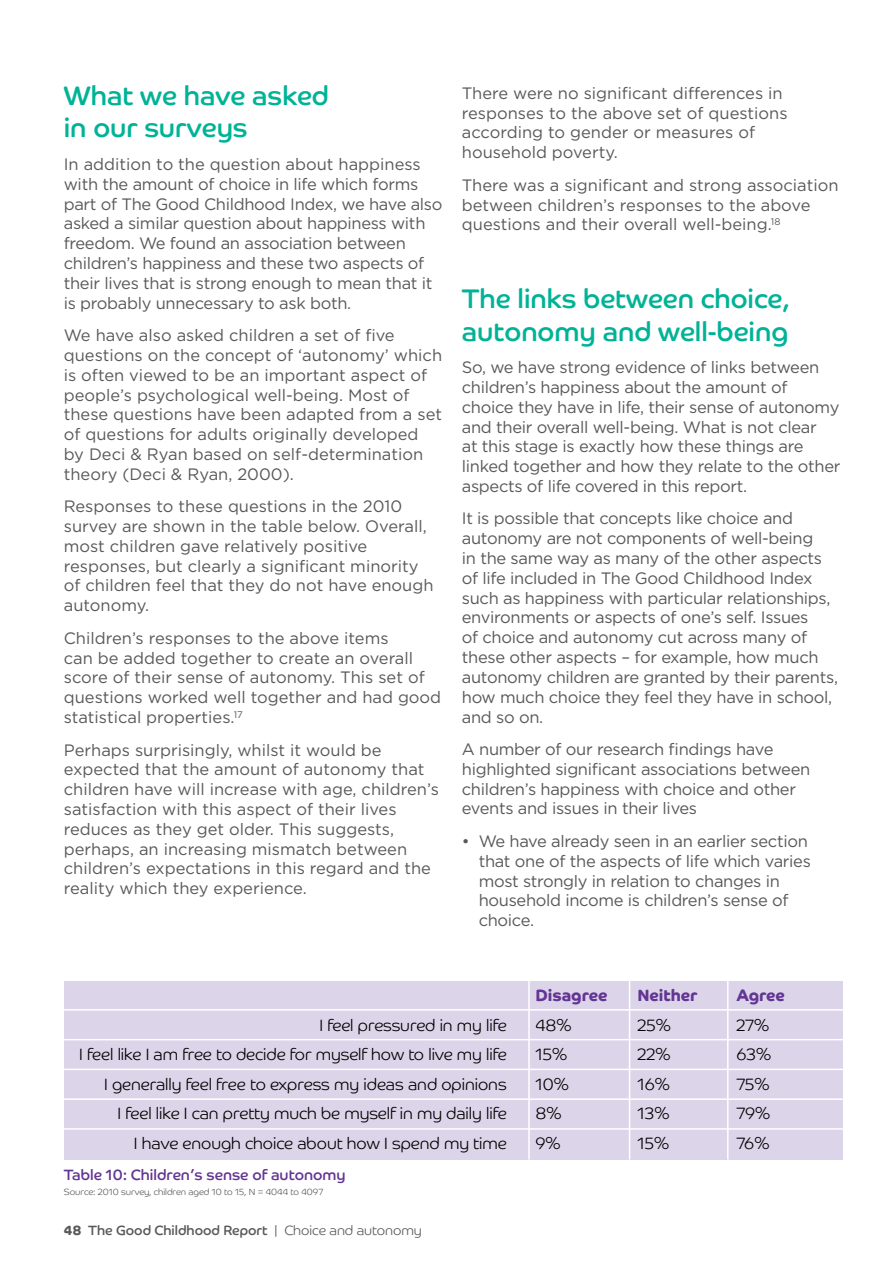
<style>
.page{position:relative;width:893px;height:1263px;background:#fff}
.page>*{position:absolute;margin:0;border:0;box-sizing:border-box;transform-origin:0 0}
.t1{font:27px/32.4px "Co Headline";color:#00b397}
.t2{font:16.5px/19.8px "Gotham";letter-spacing:-.02em;color:#58595b}
.t3{font:16.5px/19.8px "Gotham";color:#58595b}
.t4{font:16.5px "Co Headline Lt";color:#000}
.t5{font:16.5px "Co Headline Bd";color:#633594}
.t6{font:15px "Co Headline";color:#633594}
.t7{font:13.5px "Co Headline";color:#58595b}
.t8{font:9px "Co Headline Lt";color:#58595b}
.s1{font-family:"Co Headline Bd"}
.s2{font-family:"Co Headline Lt"}
</style>
<div class="page">
<div style="left:65px;top:981px;width:778px;height:178px;background:#dcd5ea"></div>
<hr style="left:48px;top:1009px;width:824px;height:1px;background:#fff">
<hr style="left:35px;top:1039px;width:825px;height:1px;background:#fff">
<hr style="left:26px;top:1069px;width:825px;height:1px;background:#fff">
<hr style="left:50px;top:1098px;width:825px;height:2px;background:#fff">
<hr style="left:50px;top:1128px;width:825px;height:2px;background:#fff">
<hr style="left:528px;top:978px;width:2px;height:181px;background:#fff">
<hr style="left:629px;top:977px;width:1px;height:182px;background:#fff">
<hr style="left:727px;top:978px;width:2px;height:181px;background:#fff">
<h1 class="t1" style="left:64px;top:79px;width:267px">What we have asked in our surveys</h1>
<p class="t2" style="left:64px;top:154px;width:380px">In addition to the question about happiness with the amount of choice in life which forms part of The Good Childhood Index, we have also asked a similar question about happiness with freedom. We found an association between children’s happiness and these two aspects of their lives that is strong enough to mean that it is probably unnecessary to ask both.</p>
<p class="t3" style="left:64px;top:325px;width:380px">We have also asked children a set of five questions on the concept of ‘autonomy’ which is often viewed to be an important aspect of people’s psychological well-being. Most of these questions have been adapted from a set of questions for adults originally developed by Deci &amp; Ryan based on self-determination theory (Deci &amp; Ryan, 2000).</p>
<p class="t3" style="left:64px;top:496px;width:371px">Responses to these questions in the 2010 survey are shown in the table below. Overall, most children gave relatively positive responses, but clearly a significant minority of children feel that they do not have enough autonomy.</p>
<p class="t3" style="left:64px;top:628px;width:379px">Children’s responses to the above items<br>can be added together to create an overall score of their sense of autonomy. This set of questions worked well together and had good statistical properties.<sup>17</sup></p>
<p class="t3" style="left:64px;top:739px;width:377px">Perhaps surprisingly, whilst it would be expected that the amount of autonomy that children have will increase with age, children’s satisfaction with this aspect of their lives reduces as they get older. This suggests, perhaps, an increasing mismatch between children’s expectations in this regard and the reality which they experience.</p>
<p class="t3" style="left:462px;top:83px;width:327px">There were no significant differences in responses to the above set of questions according to gender or measures of household poverty.</p>
<p class="t3" style="left:462px;top:175px;width:378px">There was a significant and strong association between children’s responses to the above questions and their overall well-being.<sup>18</sup></p>
<h1 class="t1" style="left:462px;top:282px;width:330px">The links between choice, autonomy and well-being</h1>
<p class="t2" style="left:462px;top:357px;width:380px">So, we have strong evidence of links between children’s happiness about the amount of choice they have in life, their sense of autonomy and their overall well-being. What is not clear<br>at this stage is exactly how these things are linked together and how they relate to the other aspects of life covered in this report.</p>
<p class="t2" style="left:462px;top:508px;width:378px">It is possible that concepts like choice and autonomy are not components of well-being<br>in the same way as many of the other aspects of life included in The Good Childhood Index such as happiness with particular relationships, environments or aspects of one’s self. Issues<br>of choice and autonomy cut across many of these other aspects – for example, how much autonomy children are granted by their parents, how much choice they feel they have in school, and so on.</p>
<p class="t2" style="left:462px;top:739px;width:350px">A number of our research findings have highlighted significant associations between children’s happiness with choice and other events and issues in their lives</p>
<p class="t2" style="left:479px;top:831px;width:334px;text-indent:-17px">• We have already seen in an earlier section that one of the aspects of life which varies most strongly in relation to changes in household income is children’s sense of choice.</p>
<p class="t5" style="left:535px;top:985px;width:73px">Disagree</p>
<p class="t5" style="left:637px;top:985px;width:62px">Neither</p>
<p class="t5" style="left:736px;top:985px;width:50px">Agree</p>
<p class="t4" style="left:319px;top:1015px;width:189px">I feel pressured in my life</p>
<p class="t4" style="left:535px;top:1015px;width:38px">48%</p>
<p class="t4" style="left:637px;top:1015px;width:35px">25%</p>
<p class="t4" style="left:736px;top:1015px;width:34px">27%</p>
<p class="t4" style="left:79px;top:1045px;width:429px">I feel like I am free to decide for myself how to live my life</p>
<p class="t4" style="left:535px;top:1045px;width:33px">15%</p>
<p class="t4" style="left:637px;top:1045px;width:35px">22%</p>
<p class="t4" style="left:736px;top:1045px;width:36px">63%</p>
<p class="t4" style="left:104px;top:1074px;width:404px">I generally feel free to express my ideas and opinions</p>
<p class="t4" style="left:535px;top:1074px;width:35px">10%</p>
<p class="t4" style="left:637px;top:1074px;width:34px">16%</p>
<p class="t4" style="left:736px;top:1074px;width:35px">75%</p>
<p class="t4" style="left:118px;top:1104px;width:391px">I feel like I can pretty much be myself in my daily life</p>
<p class="t4" style="left:535px;top:1104px;width:28px">8%</p>
<p class="t4" style="left:637px;top:1104px;width:34px">13%</p>
<p class="t4" style="left:736px;top:1104px;width:36px">79%</p>
<p class="t4" style="left:134px;top:1133px;width:374px">I have enough choice about how I spend my time</p>
<p class="t4" style="left:535px;top:1133px;width:27px">9%</p>
<p class="t4" style="left:637px;top:1133px;width:33px">15%</p>
<p class="t4" style="left:736px;top:1133px;width:35px">76%</p>
<p class="t6" style="left:64px;top:1166px;width:283px">Table 10: Children’s sense of autonomy</p>
<p class="t8" style="left:64px;top:1187px;width:261px">Source: 2010 survey, children aged 10 to 15, N = 4044 to 4097</p>
<p class="t7" style="left:64px;top:1222px;width:360px"><span class="s1">48</span> The Good Childhood Report <span class="s2">| Choice and autonomy</span></p>
</div>
